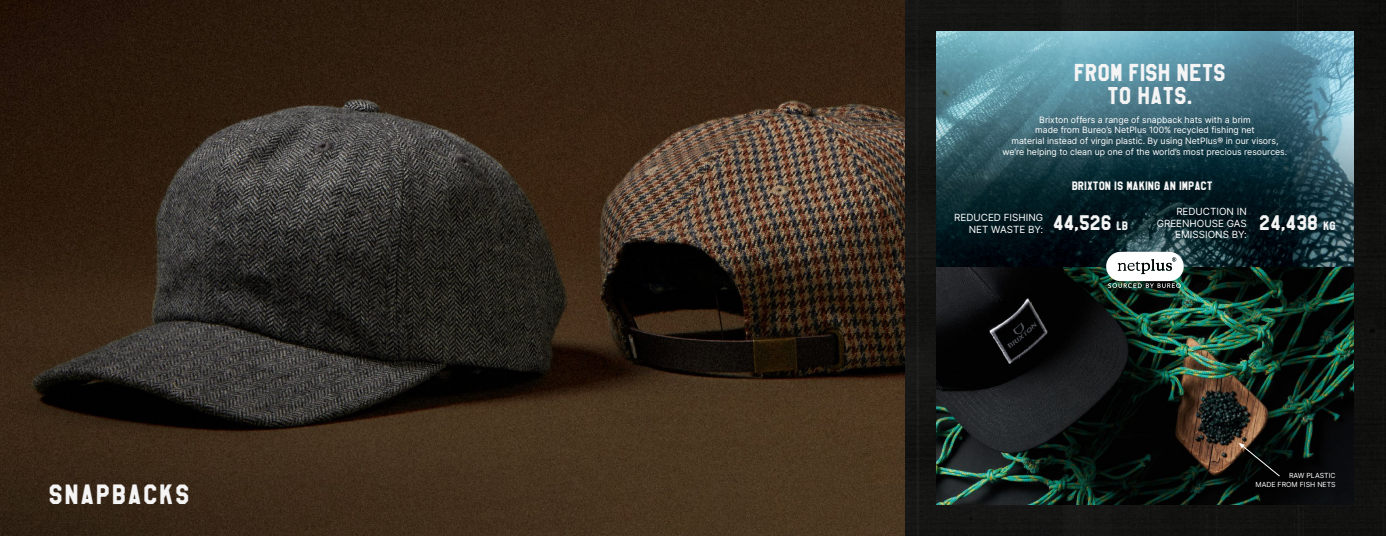
<style>
.page{position:relative;width:1386px;height:536px;background:#fff}
.page>*{position:absolute;margin:0;border:0;box-sizing:border-box;transform-origin:0 0}
.t1{font:28px "Soft Block V2 Heavyweight";letter-spacing:.05em;color:#f4f4f4}
.t2{font:24.5px/22.8px "Soft Block V2 Heavyweight";letter-spacing:-.005em;color:#f4f4f4;text-align:center}
.t3{font:21px "Soft Block V2 Heavyweight";letter-spacing:-.005em;color:#f4f4f4}
.t4{font:12.25px "Soft Block V2 Heavyweight";letter-spacing:-.005em;color:#f4f4f4}
.t5{font:9.89px/11.8px "Inter";color:#fff;text-align:right}
.t6{font:8.75px/10.5px "Inter";color:#fff;text-align:center}
.t7{font:7px/8.4px "Inter";color:#fff;text-align:right}
.s1{font-size:12.25px}
</style>
<div class="page">
<img style="left:0;top:0;width:1386px;height:536px">
<img style="left:936px;top:31px;width:418px;height:81px">
<svg style="left:936px;top:112px;width:418px;height:156px;background:#1a3740"></svg>
<img style="left:936px;top:268px;width:418px;height:236px">
<svg style="left:1106px;top:252px;width:78px;height:36px"></svg>
<svg style="left:1239px;top:442px;width:42px;height:35px"></svg>
<h1 class="t1" style="left:48px;top:486px;width:143px">SNAPBACKS</h1>
<h2 class="t2" style="left:1074px;top:63px;width:154px">FROM FISH NETS<br>TO HATS.</h2>
<p class="t6" style="left:1003px;top:114px;width:286px">Brixton offers a range of snapback hats with a brim<br>made from Bureo’s NetPlus 100% recycled fishing net<br>material instead of virgin plastic. By using NetPlus® in our visors, we’re helping to clean up one of the world’s most precious resources.</p>
<h3 class="t4" style="left:1072px;top:182px;width:143px">BRIXTON IS MAKING AN IMPACT</h3>
<h3 class="t3" style="left:1053px;top:216px;width:77px">44,526 <span class="s1">LB</span></h3>
<h3 class="t3" style="left:1259px;top:216px;width:78px">24,438 <span class="s1">KG</span></h3>
<p class="t5" style="left:954px;top:211px;width:90px">REDUCED FISHING<br>NET WASTE BY:</p>
<p class="t5" style="left:1157px;top:205px;width:92px">REDUCTION IN<br>GREENHOUSE GAS<br>EMISSIONS BY:</p>
<p class="t7" style="left:1256px;top:471px;width:82px">RAW PLASTIC<br>MADE FROM FISH NETS</p>
</div>
